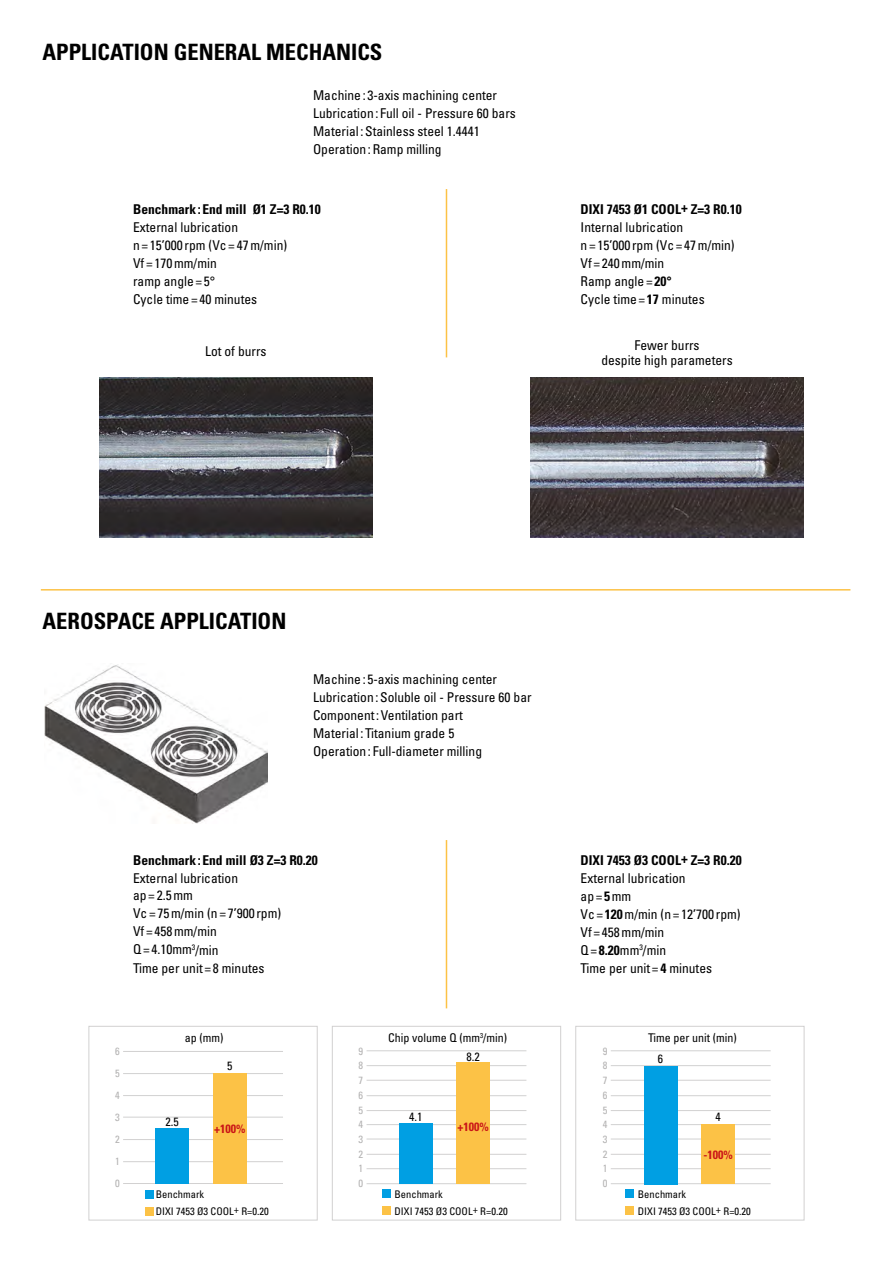
<style>
.page{position:relative;width:893px;height:1263px;background:#fff}
.page>*{position:absolute;margin:0;border:0;box-sizing:border-box;transform-origin:0 0}
.t1{font:700 condensed 22.5px "Univers";color:#000}
.t2{font:condensed 13.5px/18px "Univers";color:#000}
.t3{font:700 condensed 13.5px "Univers";color:#000}
.t4{font:condensed 12px "Univers";color:#000}
.t5{font:700 condensed 12px "Univers";color:#ca1517}
.t6{font:condensed 10.5px/16.5px "Univers";color:#000}
.t7{font:condensed 10.5px/14.7px "Univers";color:#b3b2b2;text-align:justify}
.s1{font-weight:700}
</style>
<div class="page">
<img style="left:44px;top:664px;width:223px;height:160px">
<img style="left:99px;top:377px;width:273px;height:161px">
<img style="left:530px;top:377px;width:274px;height:161px">
<hr style="left:41px;top:589px;width:809px;height:1px;background:#fcc246">
<hr style="left:123px;top:1051px;width:160px;height:1px;background:#b3b2b2">
<hr style="left:367px;top:1065px;width:159px;height:1px;background:#b3b2b2">
<hr style="left:611px;top:1065px;width:160px;height:1px;background:#b3b2b2">
<hr style="left:367px;top:1050px;width:159px;height:1px;background:#b3b2b2">
<hr style="left:611px;top:1050px;width:160px;height:1px;background:#b3b2b2">
<hr style="left:367px;top:1080px;width:159px;height:1px;background:#b3b2b2">
<hr style="left:611px;top:1080px;width:160px;height:1px;background:#b3b2b2">
<hr style="left:367px;top:1110px;width:159px;height:1px;background:#b3b2b2">
<hr style="left:611px;top:1110px;width:160px;height:1px;background:#b3b2b2">
<hr style="left:123px;top:1073px;width:160px;height:1px;background:#b3b2b2">
<hr style="left:367px;top:1095px;width:159px;height:1px;background:#b3b2b2">
<hr style="left:611px;top:1095px;width:160px;height:1px;background:#b3b2b2">
<hr style="left:123px;top:1095px;width:160px;height:1px;background:#b3b2b2">
<hr style="left:367px;top:1124px;width:159px;height:1px;background:#b3b2b2">
<hr style="left:611px;top:1124px;width:160px;height:1px;background:#b3b2b2">
<hr style="left:123px;top:1117px;width:160px;height:1px;background:#b3b2b2">
<hr style="left:367px;top:1139px;width:159px;height:1px;background:#b3b2b2">
<hr style="left:611px;top:1139px;width:160px;height:1px;background:#b3b2b2">
<hr style="left:123px;top:1139px;width:160px;height:1px;background:#b3b2b2">
<hr style="left:367px;top:1154px;width:159px;height:1px;background:#b3b2b2">
<hr style="left:611px;top:1154px;width:160px;height:1px;background:#b3b2b2">
<hr style="left:123px;top:1161px;width:160px;height:1px;background:#b3b2b2">
<hr style="left:123px;top:1183px;width:160px;height:1px;background:#b3b2b2">
<hr style="left:367px;top:1168px;width:159px;height:1px;background:#b3b2b2">
<hr style="left:611px;top:1168px;width:160px;height:1px;background:#b3b2b2">
<hr style="left:367px;top:1183px;width:159px;height:1px;background:#b3b2b2">
<hr style="left:611px;top:1183px;width:160px;height:1px;background:#b3b2b2">
<div style="left:213px;top:1073px;width:33px;height:111px;background:#fcc246"></div>
<div style="left:457px;top:1063px;width:33px;height:121px;background:#fcc246"></div>
<div style="left:702px;top:1124px;width:33px;height:60px;background:#fcc246"></div>
<div style="left:156px;top:1128px;width:33px;height:56px;background:#009fe3"></div>
<div style="left:399px;top:1123px;width:33px;height:61px;background:#009fe3"></div>
<div style="left:644px;top:1066px;width:33px;height:118px;background:#009fe3"></div>
<div style="left:145px;top:1190px;width:8px;height:8px;background:#009fe3"></div>
<div style="left:383px;top:1190px;width:8px;height:8px;background:#009fe3"></div>
<div style="left:626px;top:1190px;width:8px;height:8px;background:#009fe3"></div>
<div style="left:145px;top:1207px;width:8px;height:8px;background:#fcc246"></div>
<div style="left:383px;top:1206px;width:8px;height:9px;background:#fcc246"></div>
<div style="left:626px;top:1206px;width:8px;height:9px;background:#fcc246"></div>
<div style="left:89px;top:1026px;width:229px;height:194px;border:1px solid #b3b2b2"></div>
<div style="left:332px;top:1026px;width:229px;height:194px;border:1px solid #b3b2b2"></div>
<div style="left:575px;top:1026px;width:229px;height:194px;border:1px solid #b3b2b2"></div>
<hr style="left:446px;top:840px;width:1px;height:168px;background:#fcc246">
<hr style="left:446px;top:189px;width:1px;height:168px;background:#fcc246">
<h1 class="t1" style="left:43px;top:38px;width:341px">APPLICATION GENERAL MECHANICS</h1>
<p class="t2" style="left:313px;top:86px;width:204px">Machine: 3-axis machining center Lubrication: Full oil - Pressure 60 bars Material :Stainless steel 1.4441<br>Operation:Ramp milling</p>
<p class="t3" style="left:133px;top:200px;width:189px">Benchmark: End mill Ø1 Z=3 R0.10</p>
<p class="t2" style="left:133px;top:218px;width:156px">External lubrication n=15’000 rpm (Vc=47m/min)<br>Vf=170mm/min<br>ramp angle=5°<br>Cycle time= 40 minutes</p>
<p class="t3" style="left:581px;top:200px;width:163px">DIXI 7453 Ø1 COOL+ Z=3 R0.10</p>
<p class="t2" style="left:581px;top:218px;width:156px">Internal lubrication n=15’000 rpm (Vc =47m/min)<br>Vf=240mm/min<br>Ramp angle=<span class="s1">20°<br></span>Cycle time = <span class="s1">17</span> minutes</p>
<p class="t2" style="left:205px;top:342px;width:63px">Lot of burrs</p>
<p class="t2" style="left:601px;top:338px;width:133px;line-height:15px;text-align:center">Fewer burrs<br>despite high parameters</p>
<h1 class="t1" style="left:43px;top:607px;width:245px">AEROSPACE APPLICATION</h1>
<p class="t2" style="left:313px;top:670px;width:220px">Machine: 5-axis machining center Lubrication:Soluble oil - Pressure 60 bar Component:Ventilation part<br>Material : Titanium grade 5<br>Operation: Full-diameter milling</p>
<p class="t3" style="left:133px;top:851px;width:186px">Benchmark: End mill Ø3 Z=3 R0.20</p>
<p class="t2" style="left:133px;top:868px;width:150px">External lubrication ap=2.5mm<br>Vc= 75m/min (n= 7’900 rpm)<br>Vf=458mm/min<br>Q= 4.10mm<sup>3</sup>/min<br>Time per unit=8 minutes</p>
<p class="t3" style="left:581px;top:851px;width:163px">DIXI 7453 Ø3 COOL+ Z=3 R0.20</p>
<p class="t2" style="left:581px;top:868px;width:162px">External lubrication<br>ap=<span class="s1">5</span>mm<br>Vc= <span class="s1">120</span>m/min (n=12’700 rpm)<br>Vf=458mm/min<br>Q=<span class="s1">8.20</span>mm<sup>3</sup>/min<br>Time per unit=<span class="s1">4</span> minutes</p>
<p class="t4" style="left:185px;top:1030px;width:40px">ap (mm)</p>
<p class="t4" style="left:388px;top:1030px;width:121px">Chip volume Q (mm<sup>3</sup>/min)</p>
<p class="t4" style="left:648px;top:1030px;width:90px">Time per unit (min)</p>
<p class="t7" style="left:115px;top:1040px;width:6px;line-height:22px">6<br>5<br>4<br>3<br>2<br>1<br>0</p>
<p class="t7" style="left:359px;top:1043px;width:6px">9<br>8<br>7<br>6<br>5<br>4<br>3<br>2<br>1<br>0</p>
<p class="t7" style="left:603px;top:1043px;width:6px">9<br>8<br>7<br>6<br>5<br>4<br>3<br>2<br>1<br>0</p>
<p class="t4" style="left:467px;top:1049px;width:15px">8.2</p>
<p class="t4" style="left:227px;top:1058px;width:7px">5</p>
<p class="t4" style="left:409px;top:1109px;width:15px">4.1</p>
<p class="t4" style="left:166px;top:1114px;width:15px">2.5</p>
<p class="t5" style="left:214px;top:1121px;width:33px">+100%</p>
<p class="t5" style="left:458px;top:1119px;width:33px">+100%</p>
<p class="t4" style="left:658px;top:1051px;width:7px">6</p>
<p class="t4" style="left:715px;top:1109px;width:7px">4</p>
<p class="t5" style="left:703px;top:1147px;width:31px">-100%</p>
<p class="t6" style="left:156px;top:1186px;width:115px">Benchmark<br>DIXI 7453 Ø3 COOL+ R=0.20</p>
<p class="t6" style="left:394px;top:1186px;width:115px">Benchmark<br>DIXI 7453 Ø3 COOL+ R=0.20</p>
<p class="t6" style="left:638px;top:1186px;width:115px">Benchmark<br>DIXI 7453 Ø3 COOL+ R=0.20</p>
</div>
